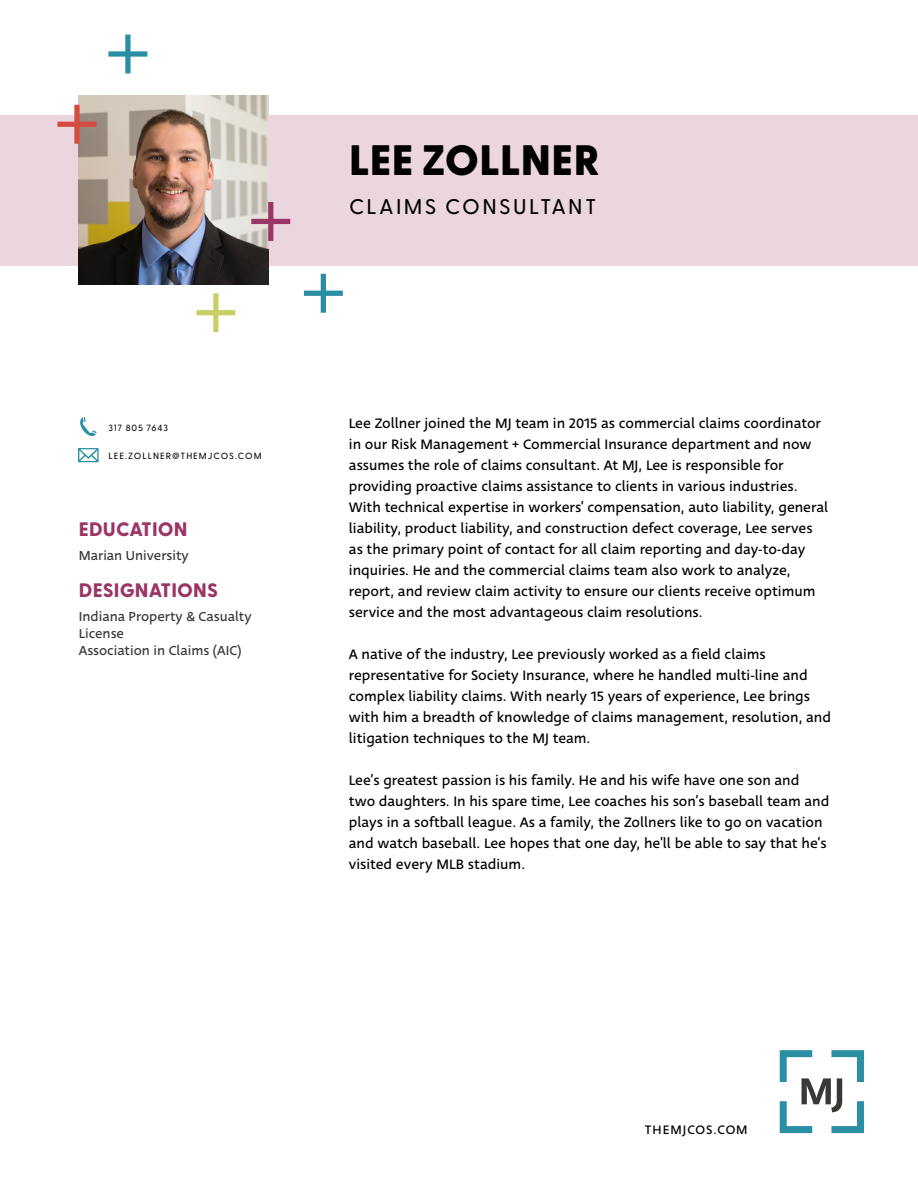
<style>
.page{position:relative;width:918px;height:1188px;background:#fff}
.page>*{position:absolute;margin:0;border:0;box-sizing:border-box;transform-origin:0 0}
.t1{font:800 42.6px "Greycliff CF";letter-spacing:.01em;color:#000}
.t2{font:500 21.3px "Greycliff CF";letter-spacing:.11em;color:#000}
.t3{font:800 19.5px "Greycliff CF";letter-spacing:.01em;color:#9a3566}
.t4{font:15px/21px "Deva Ideal";color:#000}
.t5{font:14.25px/17.1px "Deva Ideal";color:#3a3834}
.t6{font:13.5px "Deva Ideal";letter-spacing:.075em;color:#000}
.t7{font:500 9px "Greycliff CF";letter-spacing:.11em;color:#000}
</style>
<div class="page">
<div style="left:0;top:115px;width:918px;height:151px;background:#ebd6e0"></div>
<img style="left:79px;top:96px;width:189px;height:189px">
<svg style="left:780px;top:1050px;width:84px;height:83px"></svg>
<svg style="left:304px;top:274px;width:39px;height:39px"></svg>
<svg style="left:108px;top:35px;width:39px;height:38px"></svg>
<svg style="left:57px;top:105px;width:39px;height:39px"></svg>
<svg style="left:196px;top:293px;width:39px;height:39px"></svg>
<svg style="left:80px;top:417px;width:17px;height:19px"></svg>
<svg style="left:78px;top:448px;width:21px;height:14px"></svg>
<svg style="left:251px;top:202px;width:39px;height:39px"></svg>
<p class="t7" style="left:108px;top:421px;width:61px">317 805 7643</p>
<p class="t7" style="left:108px;top:449px;width:155px">LEE.ZOLLNER@THEMJCOS.COM</p>
<h3 class="t3" style="left:79px;top:515px;width:110px">EDUCATION</h3>
<p class="t5" style="left:79px;top:547px;width:112px">Marian University</p>
<h3 class="t3" style="left:79px;top:575px;width:141px">DESIGNATIONS</h3>
<p class="t5" style="left:79px;top:608px;width:174px">Indiana Property &amp; Casualty<br>License<br>Association in Claims (AIC)</p>
<h1 class="t1" style="left:349px;top:127px;width:252px">LEE ZOLLNER</h1>
<h2 class="t2" style="left:349px;top:191px;width:249px">CLAIMS CONSULTANT</h2>
<p class="t4" style="left:349px;top:413px;width:481px">Lee Zollner joined the MJ team in 2015 as commercial claims coordinator in our Risk Management + Commercial Insurance department and now assumes the role of claims consultant. At MJ, Lee is responsible for providing proactive claims assistance to clients in various industries.<br>With technical expertise in workers’ compensation, auto liability, general liability, product liability, and construction defect coverage, Lee serves as the primary point of contact for all claim reporting and day-to-day inquiries. He and the commercial claims team also work to analyze, report, and review claim activity to ensure our clients receive optimum service and the most advantageous claim resolutions.</p>
<p class="t4" style="left:349px;top:644px;width:484px">A native of the industry, Lee previously worked as a field claims representative for Society Insurance, where he handled multi-line and complex liability claims. With nearly 15 years of experience, Lee brings with him a breadth of knowledge of claims management, resolution, and litigation techniques to the MJ team.</p>
<p class="t4" style="left:349px;top:770px;width:482px">Lee’s greatest passion is his family. He and his wife have one son and two daughters. In his spare time, Lee coaches his son’s baseball team and plays in a softball league. As a family, the Zollners like to go on vacation and watch baseball. Lee hopes that one day, he’ll be able to say that he’s visited every MLB stadium.</p>
<p class="t6" style="left:645px;top:1121px;width:104px">THEMJCOS.COM</p>
</div>
